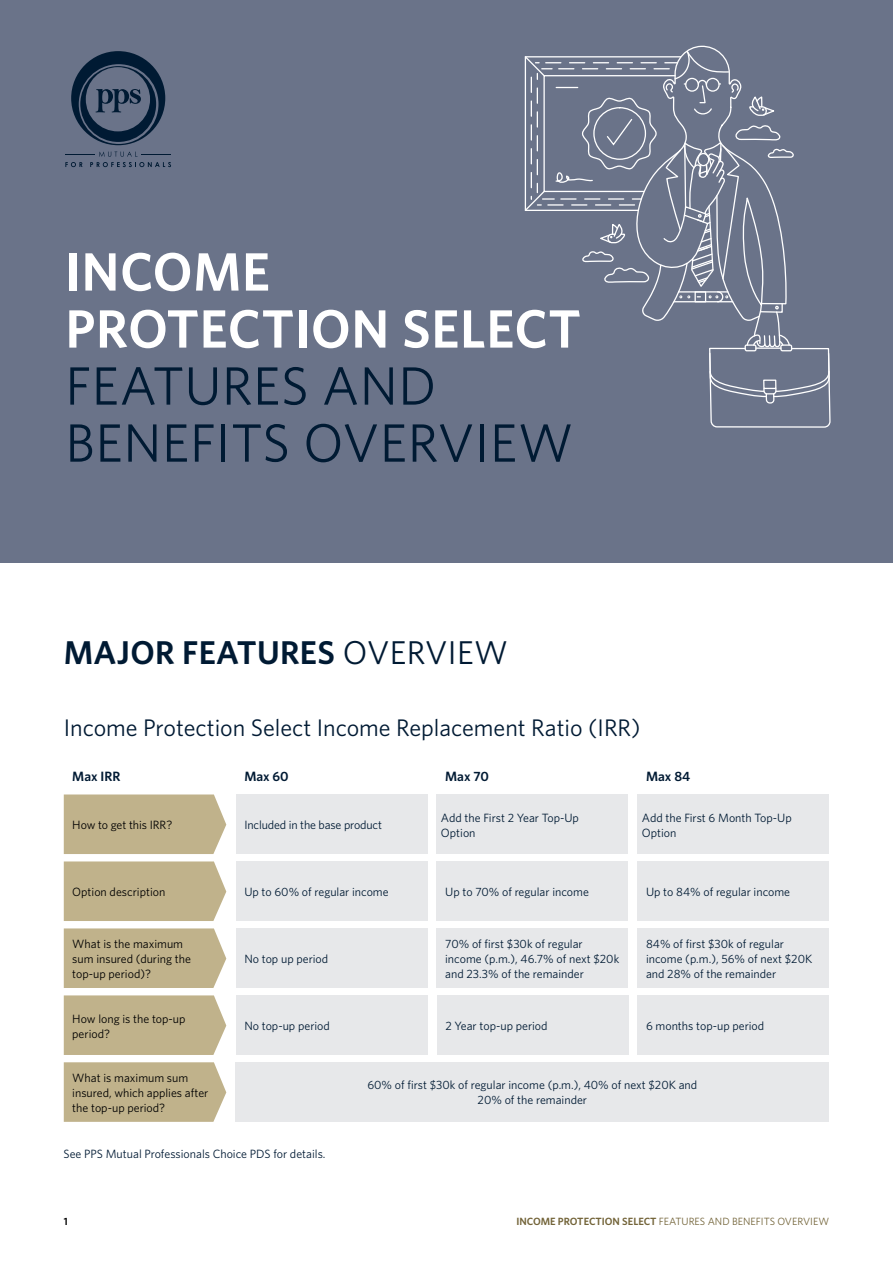
<style>
.page{position:relative;width:893px;height:1263px;background:#fff}
.page>*{position:absolute;margin:0;border:0;box-sizing:border-box;transform-origin:0 0}
.t1{font:54px/57px "Whitney";letter-spacing:.01em;color:#001a33}
.t2{font:600 54px/57px "Whitney";letter-spacing:.01em;color:#fff}
.t3{font:600 33px "Whitney";letter-spacing:.01em;color:#001a33}
.t4{font:24px "Whitney";color:#001a33}
.t5{font:600 13.5px "Whitney";color:#001a33}
.t6{font:12px/15px "Whitney";color:#001a33}
.t7{font:12px/15px "Whitney";color:#000}
.t8{font:10.5px "Whitney";color:#736439}
.t9{font:600 10.5px "Whitney";color:#000}
.s1{font-weight:400}
.s2{font-weight:600}
</style>
<div class="page">
<div style="left:0;top:0;width:893px;height:562px;background:#6a7389"></div>
<svg style="left:524px;top:45px;width:307px;height:383px"></svg>
<svg style="left:71px;top:51px;width:94px;height:94px"></svg>
<svg style="left:65px;top:152px;width:106px;height:15px"></svg>
<div style="left:64px;top:1062px;width:162px;height:60px;background:#c0b28b"></div>
<div style="left:64px;top:995px;width:162px;height:60px;background:#c0b28b"></div>
<div style="left:64px;top:928px;width:162px;height:60px;background:#c0b28b"></div>
<div style="left:64px;top:861px;width:162px;height:60px;background:#c0b28b"></div>
<div style="left:64px;top:794px;width:162px;height:60px;background:#c0b28b"></div>
<div style="left:236px;top:794px;width:191px;height:60px;background:#e7e8ea"></div>
<div style="left:236px;top:861px;width:191px;height:60px;background:#e7e8ea"></div>
<div style="left:236px;top:928px;width:191px;height:60px;background:#e7e8ea"></div>
<div style="left:236px;top:995px;width:191px;height:60px;background:#e7e8ea"></div>
<div style="left:236px;top:1062px;width:593px;height:60px;background:#e7e8ea"></div>
<div style="left:437px;top:794px;width:191px;height:60px;background:#e7e8ea"></div>
<div style="left:437px;top:861px;width:191px;height:60px;background:#e7e8ea"></div>
<div style="left:437px;top:995px;width:191px;height:60px;background:#e7e8ea"></div>
<div style="left:437px;top:928px;width:191px;height:60px;background:#e7e8ea"></div>
<div style="left:637px;top:794px;width:192px;height:60px;background:#e7e8ea"></div>
<div style="left:637px;top:861px;width:192px;height:60px;background:#e7e8ea"></div>
<div style="left:637px;top:995px;width:192px;height:60px;background:#e7e8ea"></div>
<div style="left:637px;top:928px;width:192px;height:60px;background:#e7e8ea"></div>
<h1 class="t2" style="left:65px;top:242px;width:517px">INCOME<br>PROTECTION SELECT</h1>
<h1 class="t1" style="left:65px;top:356px;width:509px">FEATURES AND<br>BENEFITS OVERVIEW</h1>
<h2 class="t3" style="left:64px;top:631px;width:446px">MAJOR FEATURES <span class="s1">OVERVIEW</span></h2>
<h3 class="t4" style="left:64px;top:712px;width:578px">Income Protection Select Income Replacement Ratio (IRR)</h3>
<p class="t5" style="left:72px;top:768px;width:50px">Max IRR</p>
<p class="t5" style="left:244px;top:768px;width:46px">Max 60</p>
<p class="t5" style="left:445px;top:768px;width:45px">Max 70</p>
<p class="t5" style="left:646px;top:768px;width:46px">Max 84</p>
<p class="t7" style="left:72px;top:817px;width:102px">How to get this IRR?</p>
<p class="t6" style="left:244px;top:817px;width:139px">Included in the base product</p>
<p class="t7" style="left:72px;top:884px;width:95px">Option description</p>
<p class="t7" style="left:72px;top:936px;width:120px">What is the maximum sum insured (during the top-up period)?</p>
<p class="t7" style="left:72px;top:1010px;width:115px">How long is the top-up period?</p>
<p class="t6" style="left:244px;top:884px;width:146px">Up to 60% of regular income</p>
<p class="t6" style="left:244px;top:951px;width:85px">No top up period</p>
<p class="t6" style="left:244px;top:1018px;width:87px">No top-up period</p>
<p class="t6" style="left:441px;top:810px;width:140px">Add the First 2 Year Top-Up<br>Option</p>
<p class="t6" style="left:642px;top:810px;width:151px">Add the First 6 Month Top-Up<br>Option</p>
<p class="t6" style="left:445px;top:884px;width:145px">Up to 70% of regular income</p>
<p class="t6" style="left:646px;top:884px;width:146px">Up to 84% of regular income</p>
<p class="t6" style="left:445px;top:936px;width:176px">70% of first $30k of regular income (p.m.), 46.7% of next $20k and 23.3% of the remainder</p>
<p class="t6" style="left:646px;top:936px;width:168px">84% of first $30k of regular income (p.m.), 56% of next $20K and 28% of the remainder</p>
<p class="t6" style="left:445px;top:1018px;width:104px">2 Year top-up period</p>
<p class="t6" style="left:646px;top:1018px;width:120px">6 months top-up period</p>
<p class="t7" style="left:72px;top:1070px;width:138px">What is maximum sum insured, which applies after the top-up period?</p>
<p class="t6" style="left:64px;top:1146px;width:264px">See PPS Mutual Professionals Choice PDS for details.</p>
<p class="t6" style="left:367px;top:1077px;width:331px;text-align:center">60% of first $30k of regular income (p.m.), 40% of next $20K and<br>20% of the remainder</p>
<p class="t9" style="left:64px;top:1214px;width:6px">1</p>
<p class="t8" style="left:516px;top:1214px;width:314px"><span class="s2">INCOME PROTECTION SELECT</span> FEATURES AND BENEFITS OVERVIEW</p>
</div>
